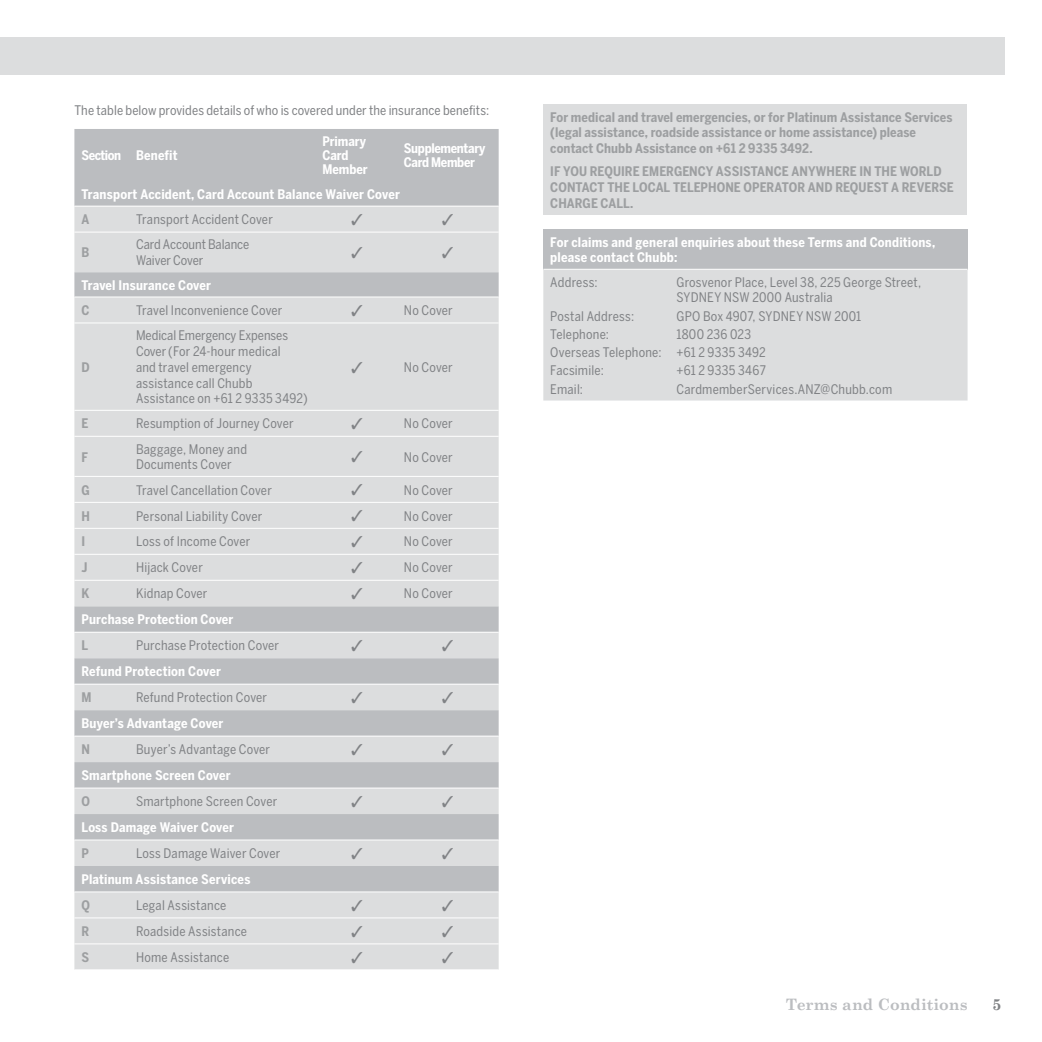
<style>
.page{position:relative;width:1042px;height:1042px;background:#fff}
.page>*{position:absolute;margin:0;border:0;box-sizing:border-box;transform-origin:0 0}
.t1{font:700 15.75px "Century Schoolbook";color:#bbbdc0}
.t2{font:700 15.75px "Century Schoolbook";color:#808285}
.t3{font:13.12px/18.2px "Benton Sans Cond";letter-spacing:.015em;color:#808285}
.t4{font:700 13.12px/15.8px "Benton Sans Cond";letter-spacing:.005em;color:#9d9fa1}
.t5{font:700 13.12px/15.8px "Benton Sans Cond";letter-spacing:.015em;color:#fff}
.t6{font:700 13.12px/14px "Benton Sans Cond";letter-spacing:-.025em;color:#fff}
.t7{font:700 13.12px/14px "Benton Sans Cond";letter-spacing:-.005em;color:#fff}
.t8{font:700 13.12px "Benton Sans Cond";letter-spacing:-.01em;color:#fff}
</style>
<div class="page">
<div style="left:0;top:37px;width:1005px;height:37px;background:#dcddde"></div>
<div style="left:74px;top:129px;width:425px;height:77px;background:#bbbdc0"></div>
<svg style="left:74px;top:207px;width:425px;height:762px;background:#d4d5d7"></svg>
<hr style="left:74px;top:232px;width:425px;height:1px;background:#fff">
<hr style="left:74px;top:296px;width:425px;height:1px;background:#fff">
<hr style="left:74px;top:322px;width:425px;height:1px;background:#fff">
<hr style="left:74px;top:410px;width:425px;height:1px;background:#fff">
<hr style="left:74px;top:436px;width:425px;height:1px;background:#fff">
<hr style="left:74px;top:476px;width:425px;height:1px;background:#fff">
<hr style="left:74px;top:502px;width:425px;height:1px;background:#fff">
<hr style="left:74px;top:528px;width:425px;height:1px;background:#fff">
<hr style="left:74px;top:554px;width:425px;height:1px;background:#fff">
<hr style="left:74px;top:580px;width:425px;height:1px;background:#fff">
<hr style="left:74px;top:632px;width:425px;height:1px;background:#fff">
<hr style="left:74px;top:684px;width:425px;height:1px;background:#fff">
<hr style="left:74px;top:735px;width:425px;height:1px;background:#fff">
<hr style="left:74px;top:787px;width:425px;height:1px;background:#fff">
<hr style="left:74px;top:839px;width:425px;height:1px;background:#fff">
<hr style="left:74px;top:891px;width:425px;height:1px;background:#fff">
<hr style="left:74px;top:917px;width:425px;height:1px;background:#fff">
<hr style="left:74px;top:943px;width:425px;height:1px;background:#fff">
<div style="left:543px;top:104px;width:423px;height:111px;background:#dcddde"></div>
<div style="left:543px;top:229px;width:424px;height:40px;background:#bbbdc0"></div>
<div style="left:543px;top:270px;width:424px;height:130px;background:#dcddde"></div>
<svg style="left:352px;top:214px;width:11px;height:11px"></svg>
<svg style="left:442px;top:214px;width:11px;height:11px"></svg>
<svg style="left:352px;top:247px;width:11px;height:11px"></svg>
<svg style="left:442px;top:247px;width:11px;height:11px"></svg>
<svg style="left:352px;top:305px;width:11px;height:11px"></svg>
<svg style="left:352px;top:361px;width:11px;height:12px"></svg>
<svg style="left:352px;top:418px;width:11px;height:11px"></svg>
<svg style="left:352px;top:451px;width:11px;height:11px"></svg>
<svg style="left:352px;top:484px;width:11px;height:11px"></svg>
<svg style="left:352px;top:510px;width:11px;height:11px"></svg>
<svg style="left:352px;top:536px;width:11px;height:11px"></svg>
<svg style="left:352px;top:562px;width:11px;height:11px"></svg>
<svg style="left:352px;top:588px;width:11px;height:11px"></svg>
<svg style="left:352px;top:640px;width:11px;height:11px"></svg>
<svg style="left:442px;top:640px;width:11px;height:11px"></svg>
<svg style="left:352px;top:692px;width:11px;height:11px"></svg>
<svg style="left:442px;top:692px;width:11px;height:11px"></svg>
<svg style="left:352px;top:744px;width:11px;height:11px"></svg>
<svg style="left:442px;top:744px;width:11px;height:11px"></svg>
<svg style="left:352px;top:796px;width:11px;height:11px"></svg>
<svg style="left:442px;top:796px;width:11px;height:11px"></svg>
<svg style="left:352px;top:847px;width:11px;height:12px"></svg>
<svg style="left:442px;top:847px;width:11px;height:12px"></svg>
<svg style="left:352px;top:899px;width:11px;height:12px"></svg>
<svg style="left:442px;top:899px;width:11px;height:12px"></svg>
<svg style="left:352px;top:925px;width:11px;height:12px"></svg>
<svg style="left:442px;top:925px;width:11px;height:12px"></svg>
<svg style="left:352px;top:951px;width:11px;height:12px"></svg>
<svg style="left:442px;top:951px;width:11px;height:12px"></svg>
<p class="t3" style="left:74px;top:101px;width:416px">The table below provides details of who is covered under the insurance benefits:</p>
<p class="t8" style="left:81px;top:149px;width:98px">Section Benefit</p>
<p class="t7" style="left:322px;top:135px;width:47px">Primary<br>Card<br>Member</p>
<p class="t6" style="left:404px;top:142px;width:83px">Supplementary<br>Card Member</p>
<p class="t5" style="left:81px;top:187px;width:320px">Transport Accident, Card Account Balance Waiver Cover</p>
<p class="t4" style="left:81px;top:212px;width:9px">A</p>
<p class="t3" style="left:136px;top:211px;width:138px">Transport Accident Cover</p>
<p class="t4" style="left:81px;top:245px;width:9px">B</p>
<p class="t3" style="left:136px;top:238px;width:115px;line-height:15.8px">Card Account Balance<br>Waiver Cover</p>
<p class="t5" style="left:81px;top:278px;width:131px">Travel Insurance Cover</p>
<p class="t4" style="left:81px;top:303px;width:9px">C</p>
<p class="t3" style="left:136px;top:302px;width:148px">Travel Inconvenience Cover</p>
<p class="t3" style="left:404px;top:302px;width:50px">No Cover</p>
<p class="t4" style="left:81px;top:360px;width:10px">D</p>
<p class="t3" style="left:136px;top:328px;width:173px;line-height:15.8px">Medical Emergency Expenses<br>Cover (For 24-hour medical<br>and travel emergency assistance call Chubb<br>Assistance on +61 2 9335 3492)</p>
<p class="t3" style="left:404px;top:359px;width:50px">No Cover</p>
<p class="t4" style="left:81px;top:417px;width:8px">E</p>
<p class="t3" style="left:136px;top:415px;width:159px">Resumption of Journey Cover</p>
<p class="t3" style="left:404px;top:415px;width:50px">No Cover</p>
<p class="t4" style="left:81px;top:450px;width:8px">F</p>
<p class="t3" style="left:136px;top:442px;width:113px;line-height:15.8px">Baggage, Money and<br>Documents Cover</p>
<p class="t3" style="left:404px;top:448px;width:50px">No Cover</p>
<p class="t4" style="left:81px;top:483px;width:10px">G</p>
<p class="t3" style="left:136px;top:481px;width:137px">Travel Cancellation Cover</p>
<p class="t3" style="left:404px;top:481px;width:50px">No Cover</p>
<p class="t4" style="left:81px;top:509px;width:10px">H</p>
<p class="t3" style="left:136px;top:507px;width:128px">Personal Liability Cover</p>
<p class="t3" style="left:404px;top:507px;width:50px">No Cover</p>
<p class="t4" style="left:81px;top:535px;width:5px">I</p>
<p class="t3" style="left:136px;top:533px;width:116px">Loss of Income Cover</p>
<p class="t3" style="left:404px;top:533px;width:50px">No Cover</p>
<p class="t4" style="left:81px;top:560px;width:7px">J</p>
<p class="t3" style="left:136px;top:559px;width:68px">Hijack Cover</p>
<p class="t3" style="left:404px;top:559px;width:50px">No Cover</p>
<p class="t4" style="left:81px;top:586px;width:9px">K</p>
<p class="t3" style="left:136px;top:585px;width:73px">Kidnap Cover</p>
<p class="t3" style="left:404px;top:585px;width:50px">No Cover</p>
<p class="t5" style="left:81px;top:612px;width:154px">Purchase Protection Cover</p>
<p class="t4" style="left:81px;top:638px;width:8px">L</p>
<p class="t3" style="left:136px;top:637px;width:145px">Purchase Protection Cover</p>
<p class="t5" style="left:81px;top:664px;width:141px">Refund Protection Cover</p>
<p class="t4" style="left:81px;top:690px;width:12px">M</p>
<p class="t3" style="left:136px;top:689px;width:133px">Refund Protection Cover</p>
<p class="t5" style="left:81px;top:716px;width:143px">Buyer’s Advantage Cover</p>
<p class="t4" style="left:81px;top:742px;width:10px">N</p>
<p class="t3" style="left:136px;top:741px;width:136px">Buyer’s Advantage Cover</p>
<p class="t5" style="left:81px;top:768px;width:151px">Smartphone Screen Cover</p>
<p class="t4" style="left:81px;top:794px;width:10px">O</p>
<p class="t3" style="left:136px;top:793px;width:143px">Smartphone Screen Cover</p>
<p class="t5" style="left:81px;top:820px;width:154px">Loss Damage Waiver Cover</p>
<p class="t4" style="left:81px;top:846px;width:9px">P</p>
<p class="t3" style="left:136px;top:845px;width:146px">Loss Damage Waiver Cover</p>
<p class="t5" style="left:81px;top:872px;width:171px">Platinum Assistance Services</p>
<p class="t4" style="left:81px;top:898px;width:10px">Q</p>
<p class="t3" style="left:136px;top:897px;width:92px">Legal Assistance</p>
<p class="t4" style="left:81px;top:924px;width:9px">R</p>
<p class="t3" style="left:136px;top:923px;width:113px">Roadside Assistance</p>
<p class="t4" style="left:81px;top:950px;width:9px">S</p>
<p class="t3" style="left:136px;top:949px;width:95px">Home Assistance</p>
<p class="t4" style="left:550px;top:110px;width:404px">For medical and travel emergencies, or for Platinum Assistance Services (legal assistance, roadside assistance or home assistance) please contact Chubb Assistance on +61 2 9335 3492.</p>
<p class="t4" style="left:550px;top:164px;width:405px">IF YOU REQUIRE EMERGENCY ASSISTANCE ANYWHERE IN THE WORLD<br>CONTACT THE LOCAL TELEPHONE OPERATOR AND REQUEST A REVERSE<br>CHARGE CALL.</p>
<p class="t5" style="left:550px;top:235px;width:386px">For claims and general enquiries about these Terms and Conditions, please contact Chubb:</p>
<p class="t3" style="left:550px;top:274px;width:49px">Address:</p>
<p class="t3" style="left:550px;top:307px;width:113px">Postal Address:<br>Telephone:<br>Overseas Telephone:<br>Facsimile:<br>Email:</p>
<p class="t3" style="left:676px;top:275px;width:246px;line-height:15.8px">Grosvenor Place, Level 38, 225 George Street,<br>SYDNEY NSW 2000 Australia</p>
<p class="t3" style="left:676px;top:307px;width:217px">GPO Box 4907, SYDNEY NSW 2001<br>1800 236 023<br>+61 2 9335 3492<br>+61 2 9335 3467<br>CardmemberServices.ANZ@Chubb.com</p>
<p class="t1" style="left:786px;top:995px;width:183px">Terms and Conditions</p>
<p class="t2" style="left:992px;top:995px;width:11px">5</p>
</div>
